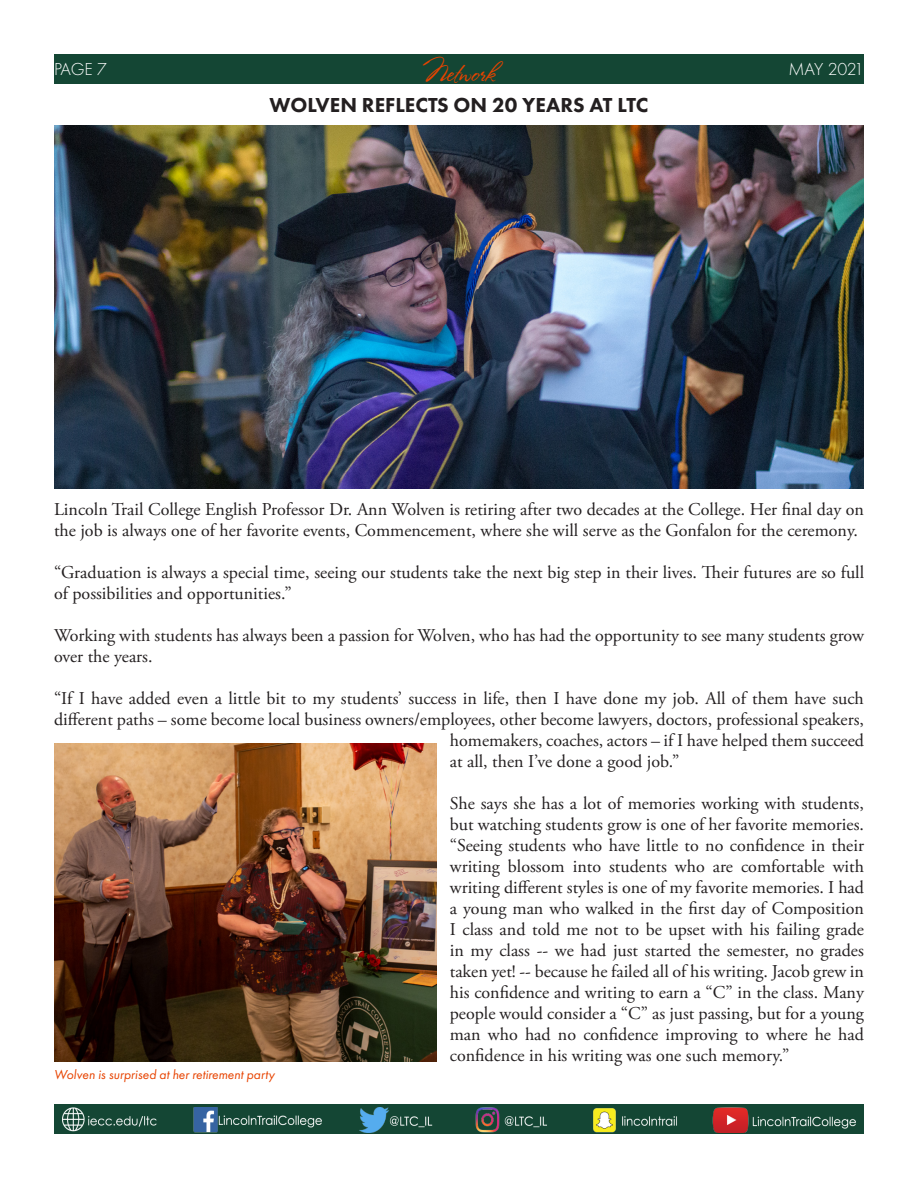
<style>
.page{position:relative;width:918px;height:1188px;background:#fff}
.page>*{position:absolute;margin:0;border:0;box-sizing:border-box;transform-origin:0 0}
.t1{font:25.5px "Stephanie Marie JF";color:#e74300}
.Headline{font:800 21px "Futura PT";color:#231f20}
.t2{font:18px/21px "Adobe Garamond Pro";color:#231f20}
.t3{font:300 18px "Futura PT";letter-spacing:-.03em;color:#fff}
.t4{font:italic 13.5px "Futura PT";color:#e74300}
</style>
<div class="page">
<div style="left:54px;top:54px;width:810px;height:29px;background:#144634"></div>
<div style="left:54px;top:1105px;width:810px;height:29px;background:#144634"></div>
<img style="left:62px;top:1108px;width:794px;height:24px">
<img style="left:54px;top:125px;width:810px;height:363px">
<img style="left:54px;top:743px;width:382px;height:319px">
<p class="t3" style="left:54px;top:59px;width:55px">PAGE 7</p>
<h1 class="t1" style="left:423px;top:57px;width:74px">Network</h1>
<p class="t3" style="left:789px;top:59px;width:77px">MAY 2021</p>
<p class="Headline" style="left:270px;top:92px;width:380px">WOLVEN REFLECTS ON 20 YEARS AT LTC</p>
<p class="t2" style="left:54px;top:500px;width:812px">Lincoln Trail College English Professor Dr. Ann Wolven is retiring after two decades at the College. Her final day on the job is always one of her favorite events, Commencement, where she will serve as the Gonfalon for the ceremony.</p>
<p class="t2" style="left:54px;top:563px;width:812px">“Graduation is always a special time, seeing our students take the next big step in their lives. Their futures are so full of possibilities and opportunities.”</p>
<p class="t2" style="left:54px;top:626px;width:812px">Working with students has always been a passion for Wolven, who has had the opportunity to see many students grow over the years.</p>
<p class="t2" style="left:54px;top:689px;width:811px">“If I have added even a little bit to my students’ success in life, then I have done my job. All of them have such</p>
<p class="t2" style="left:54px;top:710px;width:812px">different paths – some become local business owners/employees, other become lawyers, doctors, professional speakers,</p>
<p class="t2" style="left:450px;top:731px;width:416px">homemakers, coaches, actors – if I have helped them succeed</p>
<p class="t2" style="left:450px;top:752px;width:231px">at all, then I’ve done a good job.”</p>
<p class="t2" style="left:450px;top:794px;width:416px;text-align:justify">She says she has a lot of memories working with students, but watching students grow is one of her favorite memories. “Seeing students who have little to no confidence in their writing blossom into students who are comfortable with writing different styles is one of my favorite memories. I had a young man who walked in the first day of Composition I class and told me not to be upset with his failing grade in my class -- we had just started the semester, no grades taken yet! -- because he failed all of his writing. Jacob grew in his confidence and writing to earn a “C” in the class. Many people would consider a “C” as just passing, but for a young man who had no confidence improving to where he had confidence in his writing was one such memory.”</p>
<p class="t4" style="left:54px;top:1067px;width:222px">Wolven is surprised at her retirement party</p>
</div>
